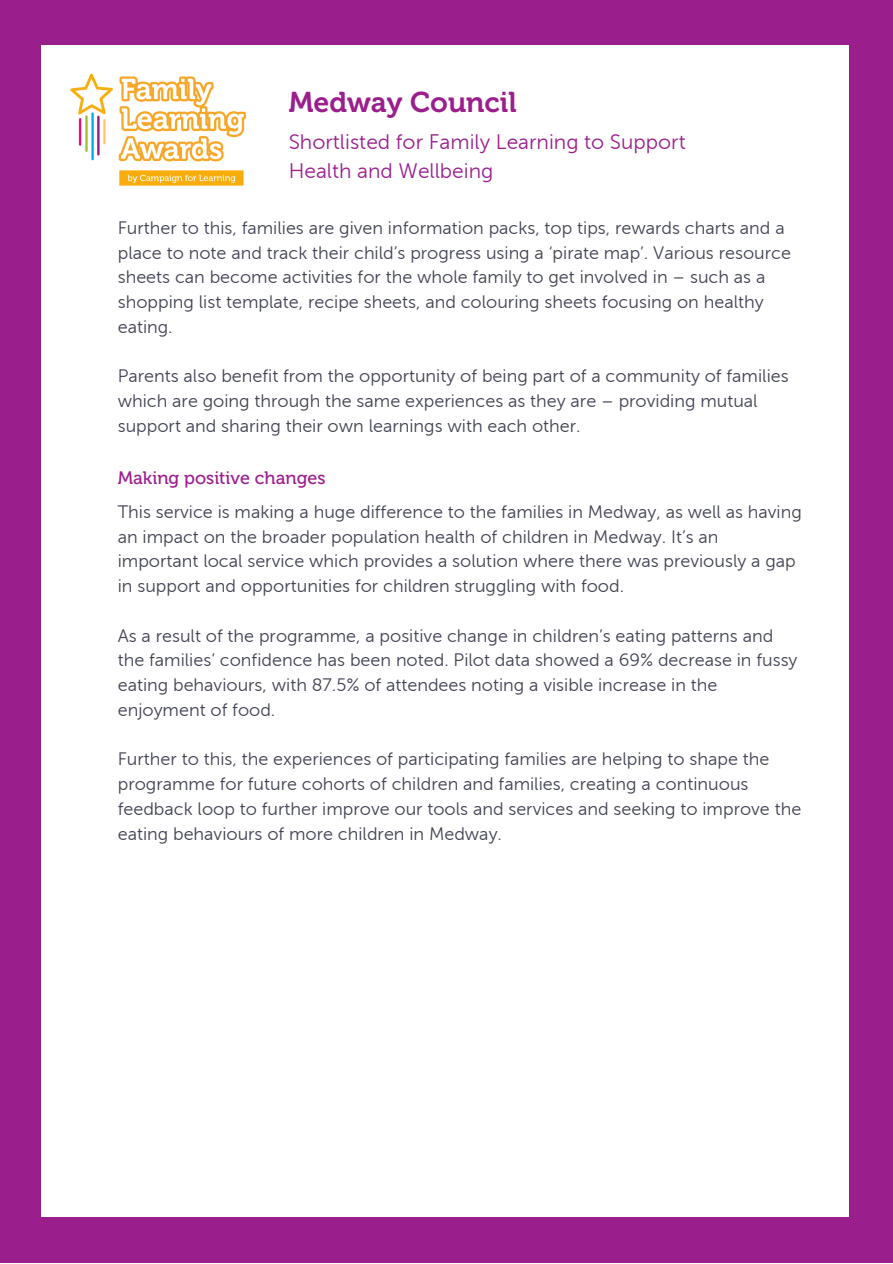
<style>
.page{position:relative;width:893px;height:1264px;background:#fff}
.page>*{position:absolute;margin:0;border:0;box-sizing:border-box;transform-origin:0 0}
.t1{font:28.5px "Museo 700";color:#9b1e8d}
.t2{font:21px/29.2px "Museo Sans 300";color:#9b1e8d}
.t3{font:18px/24.8px "Museo Sans 300";color:#414354}
.t4{font:18px "Museo 500";color:#9b1e8d}
</style>
<div class="page">
<div style="left:0;top:0;width:892px;height:1262px;background:#9b1e8d"></div>
<div style="left:42px;top:45px;width:807px;height:1171px;background:#fff"></div>
<img style="left:70px;top:73px;width:176px;height:113px">
<h1 class="t1" style="left:289px;top:85px;width:229px">Medway Council</h1>
<p class="t2" style="left:289px;top:128px;width:398px">Shortlisted for Family Learning to Support<br>Health and Wellbeing</p>
<p class="t3" style="left:118px;top:215px;width:674px">Further to this, families are given information packs, top tips, rewards charts and a place to note and track their child’s progress using a ‘pirate map’. Various resource sheets can become activities for the whole family to get involved in – such as a shopping list template, recipe sheets, and colouring sheets focusing on healthy eating.</p>
<p class="t3" style="left:118px;top:364px;width:672px">Parents also benefit from the opportunity of being part of a community of families which are going through the same experiences as they are – providing mutual support and sharing their own learnings with each other.</p>
<p class="t4" style="left:118px;top:467px;width:209px">Making positive changes</p>
<p class="t3" style="left:118px;top:499px;width:685px">This service is making a huge difference to the families in Medway, as well as having an impact on the broader population health of children in Medway. It’s an important local service which provides a solution where there was previously a gap in support and opportunities for children struggling with food.</p>
<p class="t3" style="left:118px;top:623px;width:681px">As a result of the programme, a positive change in children’s eating patterns and the families’ confidence has been noted. Pilot data showed a 69% decrease in fussy eating behaviours, with 87.5% of attendees noting a visible increase in the enjoyment of food.</p>
<p class="t3" style="left:118px;top:747px;width:685px">Further to this, the experiences of participating families are helping to shape the programme for future cohorts of children and families, creating a continuous feedback loop to further improve our tools and services and seeking to improve the eating behaviours of more children in Medway.</p>
</div>
